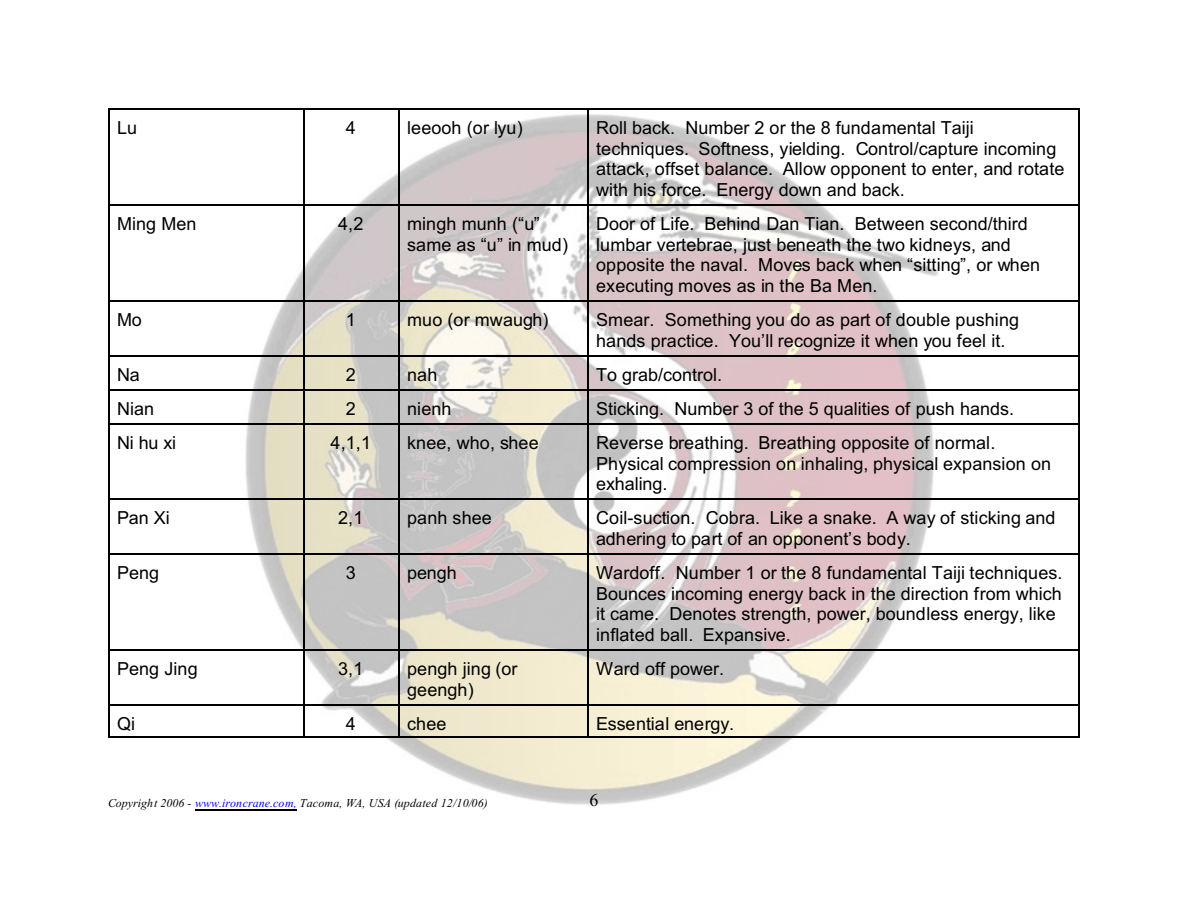
<style>
.page{position:relative;width:1188px;height:918px;background:#fff}
.page>*{position:absolute;margin:0;border:0;box-sizing:border-box;transform-origin:0 0}
.t1{font:18px/20.7px "Arial";letter-spacing:.005em;color:#000}
.t2{font:18px "Times New Roman";color:#000}
.t3{font:italic 12px "Times New Roman";color:#000}
.s1{color:#00f}
</style>
<div class="page">
<img style="left:240px;top:110px;width:707px;height:695px">
<hr style="left:195px;top:809px;width:102px;height:1px;background:#000">
<hr style="left:108px;top:108px;width:1px;height:96px;background:#000">
<hr style="left:108px;top:108px;width:196px;height:1px;background:#000">
<hr style="left:304px;top:108px;width:1px;height:96px;background:#000">
<hr style="left:304px;top:108px;width:94px;height:1px;background:#000">
<hr style="left:398px;top:108px;width:2px;height:96px;background:#000">
<hr style="left:398px;top:108px;width:189px;height:1px;background:#000">
<hr style="left:587px;top:108px;width:2px;height:96px;background:#000">
<hr style="left:1079px;top:108px;width:1px;height:96px;background:#000">
<hr style="left:587px;top:108px;width:493px;height:1px;background:#000">
<hr style="left:108px;top:204px;width:1px;height:96px;background:#000">
<hr style="left:108px;top:204px;width:196px;height:1px;background:#000">
<hr style="left:304px;top:204px;width:1px;height:96px;background:#000">
<hr style="left:304px;top:204px;width:94px;height:1px;background:#000">
<hr style="left:398px;top:204px;width:2px;height:96px;background:#000">
<hr style="left:398px;top:204px;width:189px;height:1px;background:#000">
<hr style="left:587px;top:204px;width:2px;height:96px;background:#000">
<hr style="left:1079px;top:204px;width:1px;height:96px;background:#000">
<hr style="left:587px;top:204px;width:493px;height:1px;background:#000">
<hr style="left:108px;top:300px;width:1px;height:55px;background:#000">
<hr style="left:108px;top:300px;width:196px;height:2px;background:#000">
<hr style="left:304px;top:300px;width:1px;height:55px;background:#000">
<hr style="left:304px;top:300px;width:94px;height:2px;background:#000">
<hr style="left:398px;top:300px;width:2px;height:55px;background:#000">
<hr style="left:398px;top:300px;width:189px;height:2px;background:#000">
<hr style="left:587px;top:300px;width:2px;height:55px;background:#000">
<hr style="left:1079px;top:300px;width:1px;height:55px;background:#000">
<hr style="left:587px;top:300px;width:493px;height:2px;background:#000">
<hr style="left:108px;top:355px;width:1px;height:34px;background:#000">
<hr style="left:108px;top:355px;width:196px;height:1px;background:#000">
<hr style="left:304px;top:355px;width:1px;height:34px;background:#000">
<hr style="left:304px;top:355px;width:94px;height:1px;background:#000">
<hr style="left:398px;top:355px;width:2px;height:34px;background:#000">
<hr style="left:398px;top:355px;width:189px;height:1px;background:#000">
<hr style="left:587px;top:355px;width:2px;height:34px;background:#000">
<hr style="left:1079px;top:355px;width:1px;height:34px;background:#000">
<hr style="left:587px;top:355px;width:493px;height:1px;background:#000">
<hr style="left:108px;top:389px;width:1px;height:34px;background:#000">
<hr style="left:108px;top:389px;width:196px;height:1px;background:#000">
<hr style="left:304px;top:389px;width:1px;height:34px;background:#000">
<hr style="left:304px;top:389px;width:94px;height:1px;background:#000">
<hr style="left:398px;top:389px;width:2px;height:34px;background:#000">
<hr style="left:398px;top:389px;width:189px;height:1px;background:#000">
<hr style="left:587px;top:389px;width:2px;height:34px;background:#000">
<hr style="left:1079px;top:389px;width:1px;height:34px;background:#000">
<hr style="left:587px;top:389px;width:493px;height:1px;background:#000">
<hr style="left:108px;top:423px;width:1px;height:75px;background:#000">
<hr style="left:108px;top:423px;width:196px;height:1px;background:#000">
<hr style="left:304px;top:423px;width:1px;height:75px;background:#000">
<hr style="left:304px;top:423px;width:94px;height:1px;background:#000">
<hr style="left:398px;top:423px;width:2px;height:75px;background:#000">
<hr style="left:398px;top:423px;width:189px;height:1px;background:#000">
<hr style="left:587px;top:423px;width:2px;height:75px;background:#000">
<hr style="left:1079px;top:423px;width:1px;height:75px;background:#000">
<hr style="left:587px;top:423px;width:493px;height:1px;background:#000">
<hr style="left:108px;top:498px;width:1px;height:55px;background:#000">
<hr style="left:108px;top:498px;width:196px;height:2px;background:#000">
<hr style="left:304px;top:498px;width:1px;height:55px;background:#000">
<hr style="left:304px;top:498px;width:94px;height:2px;background:#000">
<hr style="left:398px;top:498px;width:2px;height:55px;background:#000">
<hr style="left:398px;top:498px;width:189px;height:2px;background:#000">
<hr style="left:587px;top:498px;width:2px;height:55px;background:#000">
<hr style="left:1079px;top:498px;width:1px;height:55px;background:#000">
<hr style="left:587px;top:498px;width:493px;height:2px;background:#000">
<hr style="left:108px;top:553px;width:1px;height:96px;background:#000">
<hr style="left:108px;top:553px;width:196px;height:1px;background:#000">
<hr style="left:304px;top:553px;width:1px;height:96px;background:#000">
<hr style="left:304px;top:553px;width:94px;height:1px;background:#000">
<hr style="left:398px;top:553px;width:2px;height:96px;background:#000">
<hr style="left:398px;top:553px;width:189px;height:1px;background:#000">
<hr style="left:587px;top:553px;width:2px;height:96px;background:#000">
<hr style="left:1079px;top:553px;width:1px;height:96px;background:#000">
<hr style="left:587px;top:553px;width:493px;height:1px;background:#000">
<hr style="left:108px;top:649px;width:1px;height:55px;background:#000">
<hr style="left:108px;top:649px;width:196px;height:2px;background:#000">
<hr style="left:304px;top:649px;width:1px;height:55px;background:#000">
<hr style="left:304px;top:649px;width:94px;height:2px;background:#000">
<hr style="left:398px;top:649px;width:2px;height:55px;background:#000">
<hr style="left:398px;top:649px;width:189px;height:2px;background:#000">
<hr style="left:587px;top:649px;width:2px;height:55px;background:#000">
<hr style="left:1079px;top:649px;width:1px;height:55px;background:#000">
<hr style="left:587px;top:649px;width:493px;height:2px;background:#000">
<hr style="left:108px;top:704px;width:1px;height:34px;background:#000">
<hr style="left:108px;top:704px;width:196px;height:1px;background:#000">
<hr style="left:108px;top:737px;width:196px;height:1px;background:#000">
<hr style="left:304px;top:704px;width:1px;height:34px;background:#000">
<hr style="left:304px;top:704px;width:94px;height:1px;background:#000">
<hr style="left:304px;top:737px;width:94px;height:1px;background:#000">
<hr style="left:398px;top:704px;width:2px;height:34px;background:#000">
<hr style="left:398px;top:704px;width:189px;height:1px;background:#000">
<hr style="left:398px;top:737px;width:189px;height:1px;background:#000">
<hr style="left:587px;top:704px;width:2px;height:34px;background:#000">
<hr style="left:1079px;top:704px;width:1px;height:34px;background:#000">
<hr style="left:587px;top:704px;width:493px;height:1px;background:#000">
<hr style="left:587px;top:737px;width:493px;height:1px;background:#000">
<p class="t1" style="left:117px;top:119px;width:22px">Lu</p>
<p class="t1" style="left:346px;top:119px;width:12px">4</p>
<p class="t1" style="left:407px;top:119px;width:117px">leeooh (or lyu)</p>
<p class="t1" style="left:596px;top:119px;width:470px">Roll back. Number 2 or the 8 fundamental Taiji techniques. Softness, yielding. Control/capture incoming attack, offset balance. Allow opponent to enter, and rotate with his force. Energy down and back.</p>
<p class="t1" style="left:117px;top:215px;width:81px">Ming Men</p>
<p class="t1" style="left:338px;top:215px;width:27px">4,2</p>
<p class="t1" style="left:407px;top:215px;width:162px">mingh munh (“u” same as “u” in mud)</p>
<p class="t1" style="left:596px;top:215px;width:446px">Door of Life. Behind Dan Tian. Between second/third lumbar vertebrae, just beneath the two kidneys, and opposite the naval. Moves back when “sitting”, or when executing moves as in the Ba Men.</p>
<p class="t1" style="left:117px;top:311px;width:27px">Mo</p>
<p class="t1" style="left:346px;top:311px;width:12px">1</p>
<p class="t1" style="left:407px;top:311px;width:143px">muo (or mwaugh)</p>
<p class="t1" style="left:596px;top:311px;width:424px">Smear. Something you do as part of double pushing hands practice. You’ll recognize it when you feel it.</p>
<p class="t1" style="left:117px;top:366px;width:25px">Na</p>
<p class="t1" style="left:346px;top:366px;width:12px">2</p>
<p class="t1" style="left:407px;top:366px;width:32px">nah</p>
<p class="t1" style="left:596px;top:366px;width:128px">To grab/control.</p>
<p class="t1" style="left:117px;top:400px;width:39px">Nian</p>
<p class="t1" style="left:346px;top:400px;width:12px">2</p>
<p class="t1" style="left:407px;top:400px;width:46px">nienh</p>
<p class="t1" style="left:596px;top:400px;width:419px">Sticking. Number 3 of the 5 qualities of push hands.</p>
<p class="t1" style="left:117px;top:434px;width:61px">Ni hu xi</p>
<p class="t1" style="left:331px;top:434px;width:42px">4,1,1</p>
<p class="t1" style="left:407px;top:434px;width:133px">knee, who, shee</p>
<p class="t1" style="left:596px;top:434px;width:456px">Reverse breathing. Breathing opposite of normal.<br>Physical compression on inhaling, physical expansion on exhaling.</p>
<p class="t1" style="left:117px;top:509px;width:54px">Pan Xi</p>
<p class="t1" style="left:338px;top:509px;width:27px">2,1</p>
<p class="t1" style="left:407px;top:509px;width:86px">panh shee</p>
<p class="t1" style="left:596px;top:509px;width:461px">Coil-suction. Cobra. Like a snake. A way of sticking and adhering to part of an opponent’s body.</p>
<p class="t1" style="left:117px;top:564px;width:44px">Peng</p>
<p class="t1" style="left:346px;top:564px;width:12px">3</p>
<p class="t1" style="left:407px;top:564px;width:51px">pengh</p>
<p class="t1" style="left:596px;top:564px;width:468px">Wardoff. Number 1 or the 8 fundamental Taiji techniques.<br>Bounces incoming energy back in the direction from which it came. Denotes strength, power, boundless energy, like inflated ball. Expansive.</p>
<p class="t1" style="left:117px;top:660px;width:82px">Peng Jing</p>
<p class="t1" style="left:338px;top:660px;width:27px">3,1</p>
<p class="t1" style="left:407px;top:660px;width:112px">pengh jing (or geengh)</p>
<p class="t1" style="left:596px;top:660px;width:130px">Ward off power.</p>
<p class="t1" style="left:117px;top:715px;width:20px">Qi</p>
<p class="t1" style="left:346px;top:715px;width:12px">4</p>
<p class="t1" style="left:407px;top:715px;width:41px">chee</p>
<p class="t1" style="left:596px;top:715px;width:140px">Essential energy.</p>
<p class="t3" style="left:108px;top:799px;width:381px">Copyright 2006 - <span class="s1">www.ironcrane.com,</span> Tacoma, WA, USA (updated 12/10/06)</p>
<p class="t2" style="left:590px;top:794px;width:10px">6</p>
</div>
